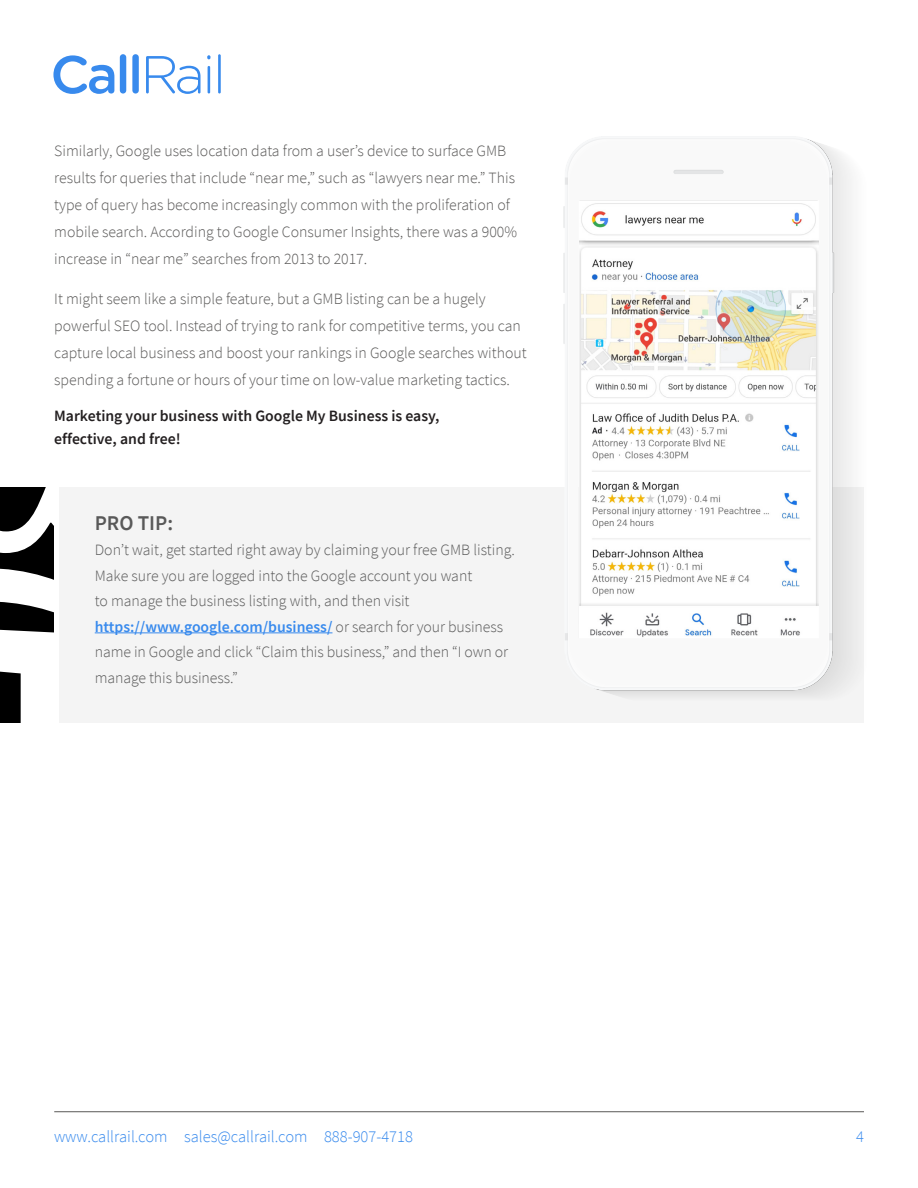
<style>
.page{position:relative;width:918px;height:1188px;background:#fff}
.page>*{position:absolute;margin:0;border:0;box-sizing:border-box;transform-origin:0 0}
.ProTip{font:600 21px "Source Sans Pro";color:#595959}
.t1{font:300 16.5px "Source Sans Pro";color:#388aed}
.t2{font:300 15.75px/27px "Source Sans Pro";color:#595857}
.ProTip-2{font:300 15.75px/25.5px "Source Sans Pro";color:#595959}
.t3{font:600 15.75px/22.5px "Source Sans Pro";color:#231f20}
.s1{font-weight:600;color:#388aed}
</style>
<div class="page">
<hr style="left:54px;top:1111px;width:810px;height:1px;background:#595857">
<div style="left:59px;top:488px;width:805px;height:235px;background:#f4f4f4"></div>
<div style="left:0;top:488px;width:54px;height:235px;background:#000"></div>
<svg style="left:0;top:488px;width:54px;height:65px"></svg>
<svg style="left:0;top:568px;width:54px;height:155px"></svg>
<hr style="left:95px;top:632px;width:237px;height:1px;background:#388aed">
<svg style="left:53px;top:54px;width:168px;height:40px"></svg>
<img style="left:563px;top:136px;width:301px;height:560px">
<p class="t2" style="left:54px;top:137px;width:464px">Similarly, Google uses location data from a user’s device to surface GMB results for queries that include “near me,” such as “lawyers near me.” This type of query has become increasingly common with the proliferation of mobile search. According to Google Consumer Insights, there was a 900% increase in “near me” searches from 2013 to 2017.</p>
<p class="t2" style="left:54px;top:286px;width:474px">It might seem like a simple feature, but a GMB listing can be a hugely powerful SEO tool. Instead of trying to rank for competitive terms, you can capture local business and boost your rankings in Google searches without spending a fortune or hours of your time on low-value marketing tactics.</p>
<p class="t3" style="left:54px;top:405px;width:387px">Marketing your business with Google My Business is easy, effective, and free!</p>
<p class="ProTip" style="left:95px;top:509px;width:80px">PRO TIP:</p>
<p class="ProTip-2" style="left:95px;top:537px;width:422px">Don’t wait, get started right away by claiming your free GMB listing.<br>Make sure you are logged into the Google account you want<br>to manage the business listing with, and then visit <span class="s1">https://www.google.com/business/</span> or search for your business name in Google and click “Claim this business,” and then “I own or manage this business.”</p>
<p class="t1" style="left:54px;top:1127px;width:360px">www.callrail.com sales@callrail.com 888-907-4718</p>
<p class="t1" style="left:856px;top:1127px;width:9px">4</p>
</div>
